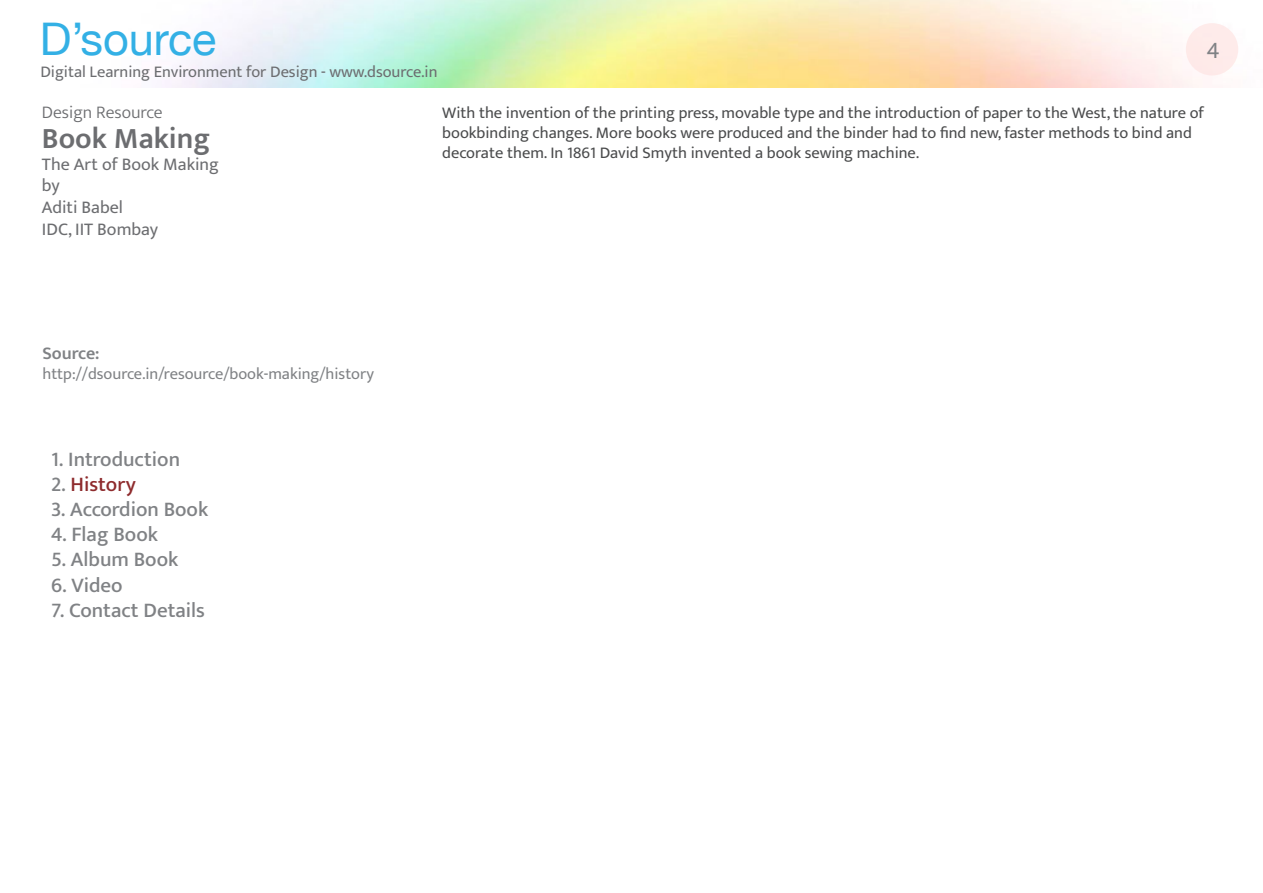
<style>
.page{position:relative;width:1263px;height:893px;background:#fff}
.page>*{position:absolute;margin:0;border:0;box-sizing:border-box;transform-origin:0 0}
.t1{font:45px "Helvetica Neue";color:#33b0e5}
.t2{font:600 30px "Ek Mukta";color:#6c6d70}
.t3{font:24px "Ek Mukta";color:#808285}
.t4{font:500 21px "Ek Mukta";color:#808285}
.t5{font:500 21px "Ek Mukta";color:#8e2b2d}
.t6{font:18px "Ek Mukta";color:#6c6d70}
.t7{font:300 18px "Ek Mukta";color:#6c6d70}
.t8{font:600 18px "Ek Mukta";color:#808285}
.t9{font:16.5px/19.8px "Ek Mukta";color:#4b4c4d}
.t10{font:16.5px "Ek Mukta";color:#6c6d70}
.t11{font:16.5px "Ek Mukta";color:#808285}
.s1{color:#808285}
</style>
<div class="page">
<div style="left:1186px;top:23px;width:52px;height:52px;background:#feebea;border-radius:50%"></div>
<h1 class="t1" style="left:40px;top:12px;width:178px">D’source</h1>
<p class="t10" style="left:40px;top:62px;width:399px">Digital Learning Environment for Design - www.dsource.in</p>
<h3 class="t3" style="left:1207px;top:35px;width:14px">4</h3>
<p class="t7" style="left:42px;top:101px;width:122px">Design Resource</p>
<p class="t2" style="left:42px;top:120px;width:170px">Book Making</p>
<p class="t6" style="left:42px;top:153px;width:178px">The Art of Book Making</p>
<p class="t6" style="left:42px;top:175px;width:19px">by</p>
<p class="t6" style="left:42px;top:196px;width:82px">Aditi Babel</p>
<p class="t6" style="left:42px;top:218px;width:118px">IDC, IIT Bombay</p>
<p class="t8" style="left:43px;top:343px;width:59px">Source:</p>
<p class="t11" style="left:43px;top:364px;width:333px">http://dsource.in/resource/book-making/history</p>
<p class="t4" style="left:51px;top:446px;width:131px">1. Introduction</p>
<p class="t5" style="left:51px;top:471px;width:86px"><span class="s1">2.</span> History</p>
<p class="t4" style="left:51px;top:496px;width:159px">3. Accordion Book</p>
<p class="t4" style="left:51px;top:522px;width:108px">4. Flag Book</p>
<p class="t4" style="left:51px;top:547px;width:129px">5. Album Book</p>
<p class="t4" style="left:51px;top:572px;width:73px">6. Video</p>
<p class="t4" style="left:51px;top:597px;width:155px">7. Contact Details</p>
<p class="t9" style="left:442px;top:103px;width:763px">With the invention of the printing press, movable type and the introduction of paper to the West, the nature of bookbinding changes. More books were produced and the binder had to find new, faster methods to bind and decorate them. In 1861 David Smyth invented a book sewing machine.</p>
</div>
